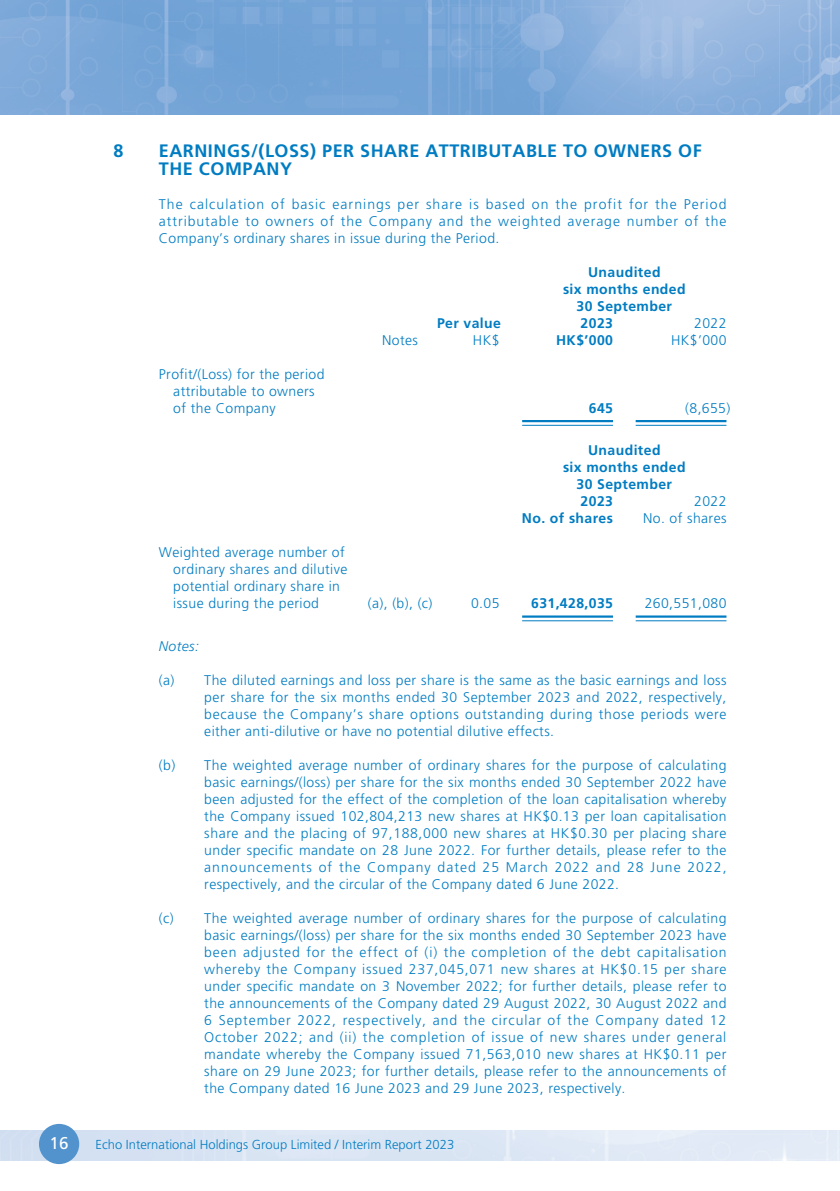
<style>
.page{position:relative;width:840px;height:1191px;background:#fff}
.page>*{position:absolute;margin:0;border:0;box-sizing:border-box;transform-origin:0 0}
._07_NH1{font:700 18px/18px "Frutiger LT Std";letter-spacing:.03em;color:#007cc2}
.t1{font:17px "Frutiger LT Std";color:#fff}
._06_Notes{font:300 14px/17px "Frutiger LT Std";letter-spacing:.03em;color:#007cc2;text-align:justify}
._51_N_Table_txt{font:300 14px "Frutiger LT Std";letter-spacing:.03em;color:#007cc2}
._51_N_Table_txt-2{font:700 14px "Frutiger LT Std";letter-spacing:.03em;color:#007cc2}
._06_Notes-2{font:italic 300 14px "Frutiger LT Std";letter-spacing:.03em;color:#007cc2}
.t2{font:300 13px "Frutiger LT Std";color:#007cc2}
</style>
<div class="page">
<img style="left:0;top:1130px;width:839px;height:30px">
<img style="left:0;top:0;width:839px;height:114px">
<div style="left:39px;top:1123px;width:40px;height:41px;background:#5293ce;border-radius:50%"></div>
<hr style="left:522px;top:420px;width:90px;height:2px;background:#007cc2">
<hr style="left:522px;top:425px;width:90px;height:1px;background:#007cc2">
<hr style="left:635px;top:420px;width:91px;height:2px;background:#007cc2">
<hr style="left:635px;top:425px;width:91px;height:1px;background:#007cc2">
<hr style="left:522px;top:615px;width:90px;height:2px;background:#007cc2">
<hr style="left:522px;top:620px;width:90px;height:1px;background:#007cc2">
<hr style="left:635px;top:615px;width:91px;height:2px;background:#007cc2">
<hr style="left:635px;top:620px;width:91px;height:1px;background:#007cc2">
<p class="_07_NH1" style="left:113px;top:141px;width:12px">8</p>
<p class="_07_NH1" style="left:159px;top:141px;width:544px">EARNINGS/(LOSS) PER SHARE ATTRIBUTABLE TO OWNERS OF<br>THE COMPANY</p>
<p class="_06_Notes" style="left:159px;top:196px;width:568px">The calculation of basic earnings per share is based on the profit for the Period attributable to owners of the Company and the weighted average number of the Company’s ordinary shares in issue during the Period.</p>
<p class="_51_N_Table_txt-2" style="left:587px;top:264px;width:74px">Unaudited</p>
<p class="_51_N_Table_txt-2" style="left:562px;top:281px;width:124px">six months ended</p>
<p class="_51_N_Table_txt-2" style="left:576px;top:298px;width:97px">30 September</p>
<p class="_51_N_Table_txt-2" style="left:437px;top:315px;width:65px">Per value</p>
<p class="_51_N_Table_txt-2" style="left:580px;top:315px;width:34px">2023</p>
<p class="_51_N_Table_txt" style="left:693px;top:315px;width:34px">2022</p>
<p class="_51_N_Table_txt" style="left:382px;top:332px;width:37px">Notes</p>
<p class="_51_N_Table_txt" style="left:472px;top:332px;width:28px">HK$</p>
<p class="_51_N_Table_txt-2" style="left:555px;top:332px;width:58px">HK$’000</p>
<p class="_51_N_Table_txt" style="left:670px;top:332px;width:57px">HK$’000</p>
<p class="_51_N_Table_txt" style="left:159px;top:366px;width:167px">Profit/(Loss) for the period</p>
<p class="_51_N_Table_txt" style="left:173px;top:383px;width:143px">attributable to owners</p>
<p class="_51_N_Table_txt" style="left:173px;top:400px;width:104px">of the Company</p>
<p class="_51_N_Table_txt-2" style="left:588px;top:400px;width:26px">645</p>
<p class="_51_N_Table_txt" style="left:684px;top:400px;width:47px">(8,655)</p>
<p class="_51_N_Table_txt-2" style="left:587px;top:442px;width:74px">Unaudited</p>
<p class="_51_N_Table_txt-2" style="left:562px;top:459px;width:124px">six months ended</p>
<p class="_51_N_Table_txt-2" style="left:576px;top:476px;width:97px">30 September</p>
<p class="_51_N_Table_txt-2" style="left:580px;top:493px;width:34px">2023</p>
<p class="_51_N_Table_txt" style="left:693px;top:493px;width:34px">2022</p>
<p class="_51_N_Table_txt-2" style="left:521px;top:510px;width:93px">No. of shares</p>
<p class="_51_N_Table_txt" style="left:642px;top:510px;width:85px">No. of shares</p>
<p class="_51_N_Table_txt" style="left:159px;top:544px;width:187px">Weighted average number of</p>
<p class="_51_N_Table_txt" style="left:173px;top:561px;width:175px">ordinary shares and dilutive</p>
<p class="_51_N_Table_txt" style="left:173px;top:578px;width:168px">potential ordinary share in</p>
<p class="_51_N_Table_txt" style="left:173px;top:595px;width:147px">issue during the period</p>
<p class="_51_N_Table_txt" style="left:367px;top:595px;width:66px">(a), (b), (c)</p>
<p class="_51_N_Table_txt" style="left:470px;top:595px;width:30px">0.05</p>
<p class="_51_N_Table_txt-2" style="left:531px;top:595px;width:83px">631,428,035</p>
<p class="_51_N_Table_txt" style="left:644px;top:595px;width:83px">260,551,080</p>
<p class="_06_Notes-2" style="left:159px;top:638px;width:42px">Notes:</p>
<p class="_06_Notes" style="left:204px;top:671px;width:523px;text-indent:-45px">(a) The diluted earnings and loss per share is the same as the basic earnings and loss per share for the six months ended 30 September 2023 and 2022, respectively, because the Company’s share options outstanding during those periods were either anti-dilutive or have no potential dilutive effects.</p>
<p class="_06_Notes" style="left:204px;top:756px;width:523px;text-indent:-45px">(b) The weighted average number of ordinary shares for the purpose of calculating basic earnings/(loss) per share for the six months ended 30 September 2022 have been adjusted for the effect of the completion of the loan capitalisation whereby the Company issued 102,804,213 new shares at HK$0.13 per loan capitalisation share and the placing of 97,188,000 new shares at HK$0.30 per placing share under specific mandate on 28 June 2022. For further details, please refer to the announcements of the Company dated 25 March 2022 and 28 June 2022, respectively, and the circular of the Company dated 6 June 2022.</p>
<p class="_06_Notes" style="left:204px;top:909px;width:523px;text-indent:-45px">(c) The weighted average number of ordinary shares for the purpose of calculating basic earnings/(loss) per share for the six months ended 30 September 2023 have been adjusted for the effect of (i) the completion of the debt capitalisation whereby the Company issued 237,045,071 new shares at HK$0.15 per share under specific mandate on 3 November 2022; for further details, please refer to the announcements of the Company dated 29 August 2022, 30 August 2022 and 6 September 2022, respectively, and the circular of the Company dated 12<br>October 2022; and (ii) the completion of issue of new shares under general mandate whereby the Company issued 71,563,010 new shares at HK$0.11 per share on 29 June 2023; for further details, please refer to the announcements of the Company dated 16 June 2023 and 29 June 2023, respectively.</p>
<p class="t1" style="left:50px;top:1133px;width:20px">16</p>
<p class="t2" style="left:96px;top:1137px;width:360px">Echo International Holdings Group Limited / Interim Report 2023</p>
</div>
